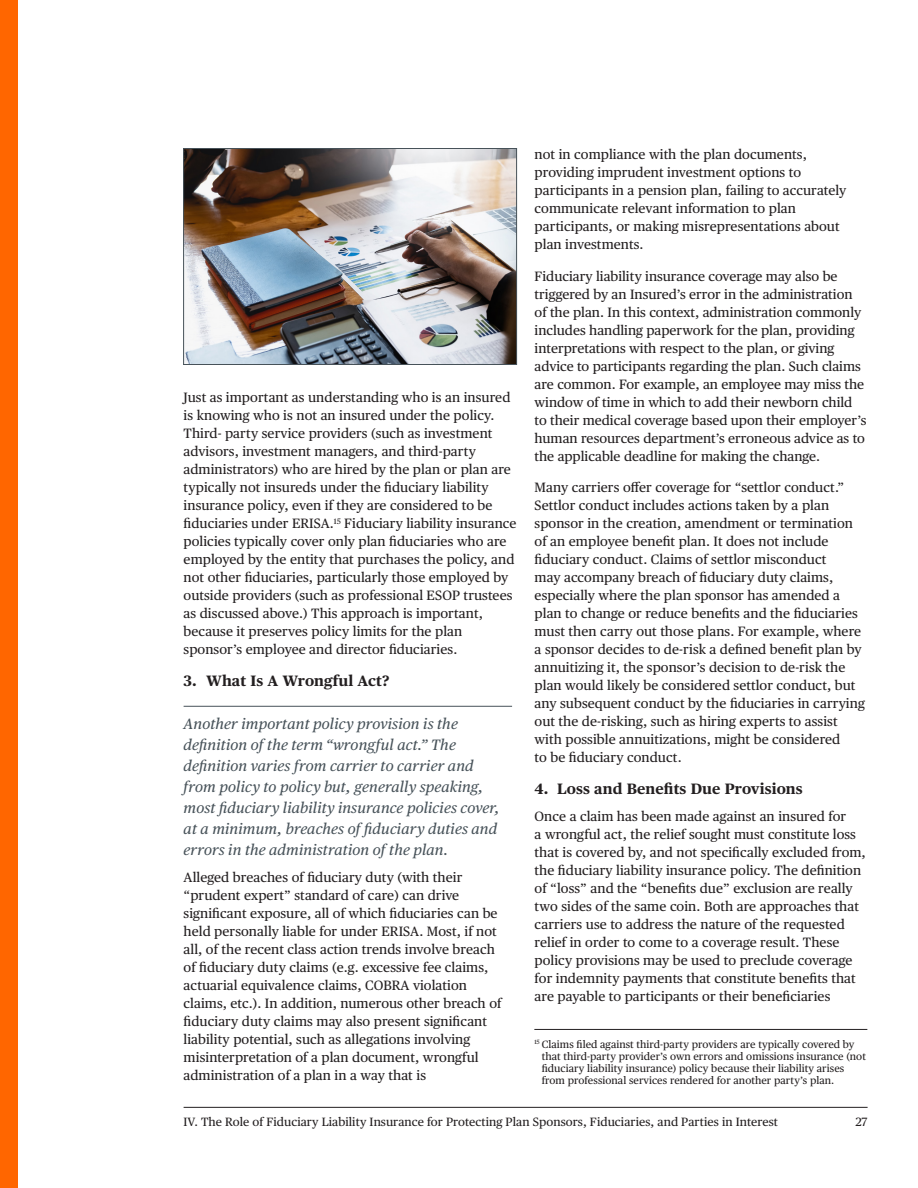
<style>
.page{position:relative;width:918px;height:1188px;background:#fff}
.page>*{position:absolute;margin:0;border:0;box-sizing:border-box;transform-origin:0 0}
.Callout{font:italic 15px/21px "Publico Text";letter-spacing:.01em;color:#475259}
.Heading_C{font:700 15px "Publico Text";letter-spacing:.005em;color:#231f20}
.Text_A{font:13.5px/18px "Publico Text";letter-spacing:.005em;color:#231f20}
.Page_Numbers{font:12px "Publico Text";letter-spacing:.005em;color:#231f20}
.Footnotes{font:10.5px/12px "Publico Text";letter-spacing:.005em;color:#231f20}
</style>
<div class="page">
<hr style="left:184px;top:706px;width:328px;height:1px;background:#475259">
<hr style="left:184px;top:1107px;width:684px;height:1px;background:#231f20">
<div style="left:0;top:0;width:18px;height:1188px;background:#f60"></div>
<hr style="left:534px;top:1029px;width:333px;height:1px;background:#231f20">
<img style="left:186px;top:150px;width:329px;height:213px">
<div style="left:184px;top:148px;width:333px;height:217px;border:1px solid #475259"></div>
<p class="Text_A" style="left:184px;top:388px;width:334px">Just as important as understanding who is an insured is knowing who is not an insured under the policy.<br>Third- party service providers (such as investment advisors, investment managers, and third-party administrators) who are hired by the plan or plan are typically not insureds under the fiduciary liability insurance policy, even if they are considered to be fiduciaries under ERISA.<sup>15</sup> Fiduciary liability insurance policies typically cover only plan fiduciaries who are employed by the entity that purchases the policy, and not other fiduciaries, particularly those employed by outside providers (such as professional ESOP trustees as discussed above.) This approach is important, because it preserves policy limits for the plan sponsor’s employee and director fiduciaries.</p>
<p class="Heading_C" style="left:184px;top:669px;width:208px">3. What Is A Wrongful Act?</p>
<p class="Callout" style="left:184px;top:712px;width:317px">Another important policy provision is the definition of the term “wrongful act.” The definition varies from carrier to carrier and from policy to policy but, generally speaking, most fiduciary liability insurance policies cover, at a minimum, breaches of fiduciary duties and errors in the administration of the plan.</p>
<p class="Text_A" style="left:184px;top:868px;width:319px">Alleged breaches of fiduciary duty (with their “prudent expert” standard of care) can drive significant exposure, all of which fiduciaries can be held personally liable for under ERISA. Most, if not all, of the recent class action trends involve breach of fiduciary duty claims (e.g. excessive fee claims, actuarial equivalence claims, COBRA violation claims, etc.). In addition, numerous other breach of fiduciary duty claims may also present significant liability potential, such as allegations involving misinterpretation of a plan document, wrongful administration of a plan in a way that is</p>
<p class="Text_A" style="left:535px;top:145px;width:313px">not in compliance with the plan documents, providing imprudent investment options to participants in a pension plan, failing to accurately communicate relevant information to plan participants, or making misrepresentations about plan investments.</p>
<p class="Text_A" style="left:535px;top:266px;width:333px">Fiduciary liability insurance coverage may also be triggered by an Insured’s error in the administration of the plan. In this context, administration commonly includes handling paperwork for the plan, providing interpretations with respect to the plan, or giving advice to participants regarding the plan. Such claims are common. For example, an employee may miss the window of time in which to add their newborn child to their medical coverage based upon their employer’s human resources department’s erroneous advice as to the applicable deadline for making the change.</p>
<p class="Text_A" style="left:535px;top:478px;width:332px">Many carriers offer coverage for “settlor conduct.” Settlor conduct includes actions taken by a plan sponsor in the creation, amendment or termination of an employee benefit plan. It does not include fiduciary conduct. Claims of settlor misconduct<br>may accompany breach of fiduciary duty claims, especially where the plan sponsor has amended a plan to change or reduce benefits and the fiduciaries must then carry out those plans. For example, where a sponsor decides to de-risk a defined benefit plan by annuitizing it, the sponsor’s decision to de-risk the plan would likely be considered settlor conduct, but any subsequent conduct by the fiduciaries in carrying out the de-risking, such as hiring experts to assist with possible annuitizations, might be considered<br>to be fiduciary conduct.</p>
<p class="Heading_C" style="left:535px;top:777px;width:270px">4. Loss and Benefits Due Provisions</p>
<p class="Text_A" style="left:535px;top:806px;width:333px">Once a claim has been made against an insured for<br>a wrongful act, the relief sought must constitute loss that is covered by, and not specifically excluded from, the fiduciary liability insurance policy. The definition of “loss” and the “benefits due” exclusion are really two sides of the same coin. Both are approaches that carriers use to address the nature of the requested relief in order to come to a coverage result. These policy provisions may be used to preclude coverage for indemnity payments that constitute benefits that are payable to participants or their beneficiaries</p>
<p class="Footnotes" style="left:542px;top:1037px;width:326px;text-indent:-8px"><sup>15</sup> Claims filed against third-party providers are typically covered by that third-party provider’s own errors and omissions insurance (not fiduciary liability insurance) policy because their liability arises from professional services rendered for another party’s plan.</p>
<p class="Page_Numbers" style="left:184px;top:1112px;width:596px">IV. The Role of Fiduciary Liability Insurance for Protecting Plan Sponsors, Fiduciaries, and Parties in Interest</p>
<p class="Page_Numbers" style="left:855px;top:1112px;width:14px">27</p>
</div>
